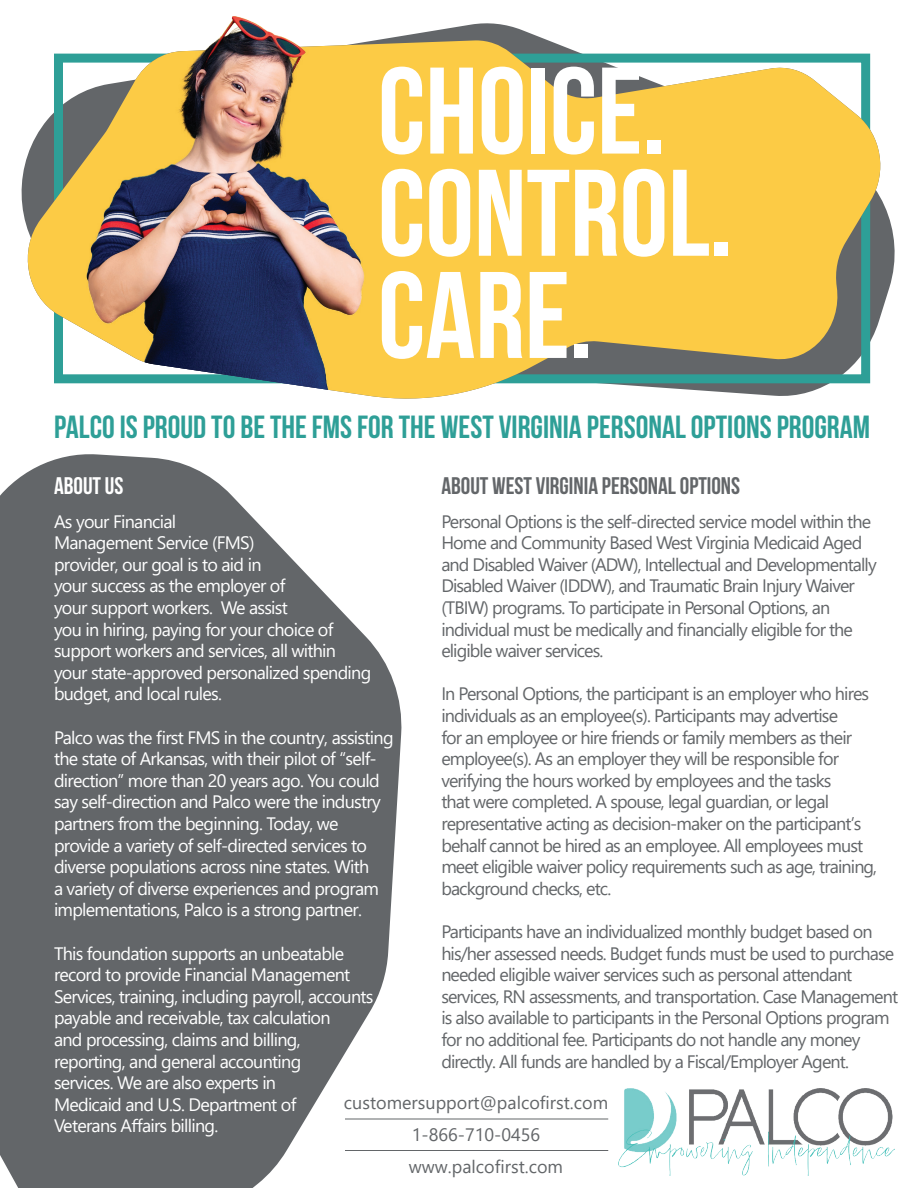
<style>
.page{position:relative;width:918px;height:1188px;background:#fff}
.page>*{position:absolute;margin:0;border:0;box-sizing:border-box;transform-origin:0 0}
.t1{font:700 122.85px/102.1px "Bebas Neue";color:#fff}
.t2{font:700 32.1px "Bebas Neue";color:#2e9f97}
.t3{font:700 24px "Bebas Neue";color:#636669}
.t4{font:700 24px "Bebas Neue";color:#fff}
.t5{font:18px/21.6px "Segoe UI";letter-spacing:-.05em;color:#636669}
.t6{font:18px/21.6px "Segoe UI";letter-spacing:-.04em;color:#fff}
.t7{font:18px "Segoe UI";color:#636669}
</style>
<div class="page">
<svg style="left:0;top:454px;width:403px;height:734px;background:#7a7c7f"></svg>
<img style="left:550px;top:41px;width:332px;height:355px">
<img style="left:26px;top:16px;width:524px;height:383px">
<img style="left:618px;top:1088px;width:277px;height:87px">
<hr style="left:345px;top:1150px;width:263px;height:1px;background:#636669">
<hr style="left:345px;top:1119px;width:263px;height:1px;background:#636669">
<h1 class="t1" style="left:378px;top:59px;width:356px">CHOICE.<br>CONTROL.<br>CARE.</h1>
<h2 class="t2" style="left:54px;top:409px;width:818px">PALCO IS PROUD TO BE THE FMS FOR THE WEST VIRGINIA PERSONAL OPTIONS PROGRAM</h2>
<h3 class="t4" style="left:54px;top:473px;width:71px">ABOUT US</h3>
<p class="t6" style="left:54px;top:509px;width:319px">As your Financial<br>Management Service (FMS)<br>provider, our goal is to aid in<br>your success as the employer of<br>your support workers. We assist<br>you in hiring, paying for your choice of support workers and services, all within your state-approved personalized spending budget, and local rules.</p>
<p class="t6" style="left:54px;top:725px;width:341px">Palco was the first FMS in the country, assisting the state of Arkansas, with their pilot of “self&shy;direction” more than 20 years ago. You could say self-direction and Palco were the industry partners from the beginning. Today, we provide a variety of self-directed services to diverse populations across nine states. With<br>a variety of diverse experiences and program implementations, Palco is a strong partner.</p>
<p class="t6" style="left:54px;top:941px;width:321px">This foundation supports an unbeatable record to provide Financial Management Services, training, including payroll, accounts payable and receivable, tax calculation<br>and processing, claims and billing, reporting, and general accounting<br>services. We are also experts in<br>Medicaid and U.S. Department of<br>Veterans Affairs billing.</p>
<p class="t7" style="left:409px;top:1150px;width:156px">www.palcofirst.com</p>
<h3 class="t3" style="left:441px;top:473px;width:300px">ABOUT WEST VIRGINIA PERSONAL OPTIONS</h3>
<p class="t5" style="left:441px;top:509px;width:437px">Personal Options is the self-directed service model within the Home and Community Based West Virginia Medicaid Aged and Disabled Waiver (ADW), Intellectual and Developmentally Disabled Waiver (IDDW), and Traumatic Brain Injury Waiver (TBIW) programs. To participate in Personal Options, an individual must be medically and financially eligible for the eligible waiver services.</p>
<p class="t5" style="left:441px;top:682px;width:437px">In Personal Options, the participant is an employer who hires individuals as an employee(s). Participants may advertise<br>for an employee or hire friends or family members as their employee(s). As an employer they will be responsible for verifying the hours worked by employees and the tasks<br>that were completed. A spouse, legal guardian, or legal representative acting as decision-maker on the participant’s behalf cannot be hired as an employee. All employees must meet eligible waiver policy requirements such as age, training, background checks, etc.</p>
<p class="t5" style="left:441px;top:919px;width:458px">Participants have an individualized monthly budget based on his/her assessed needs. Budget funds must be used to purchase needed eligible waiver services such as personal attendant services, RN assessments, and transportation. Case Management is also available to participants in the Personal Options program for no additional fee. Participants do not handle any money directly. All funds are handled by a Fiscal/Employer Agent.</p>
<p class="t7" style="left:344px;top:1085px;width:266px">customersupport@palcofirst.com</p>
<p class="t7" style="left:412px;top:1118px;width:130px">1-866-710-0456</p>
</div>
